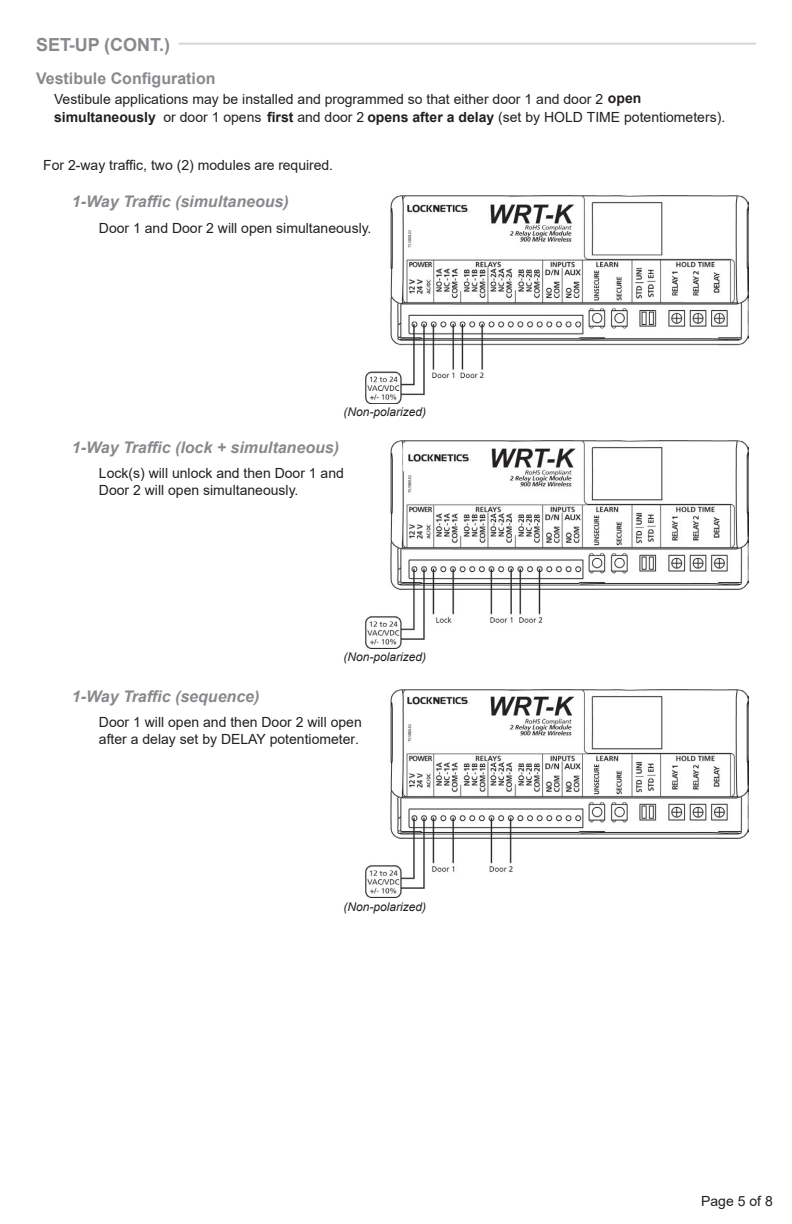
<style>
.page{position:relative;width:792px;height:1224px;background:#fff}
.page>*{position:absolute;margin:0;border:0;box-sizing:border-box;transform-origin:0 0}
.t1{font:700 18px "Arial";color:#87898c}
.t2{font:italic 700 16px "Arial";color:#87898c}
.t3{font:700 16px "Arial";color:#87898c}
.t4{font:14px/16.8px "Arial";color:#231f20}
.t5{font:italic 12px "Arial";color:#231f20}
.s1{font-weight:700}
</style>
<div class="page">
<img style="left:366px;top:196px;width:383px;height:208px">
<img style="left:366px;top:441px;width:382px;height:207px">
<img style="left:366px;top:690px;width:383px;height:208px">
<hr style="left:179px;top:43px;width:577px;height:2px;background:#aaabaf">
<p class="t1" style="left:36px;top:32px;width:136px">SET-UP (CONT.)</p>
<p class="t3" style="left:36px;top:67px;width:181px">Vestibule Configuration</p>
<p class="t4" style="left:54px;top:90px;width:673px;line-height:18px">Vestibule applications may be installed and programmed so that either door 1 and door 2 <span class="s1">open simultaneously</span> or door 1 opens <span class="s1">first</span> and door 2 <span class="s1">opens after a delay</span> (set by HOLD TIME potentiometers).</p>
<p class="t4" style="left:43px;top:157px;width:291px">For 2-way traffic, two (2) modules are required.</p>
<p class="t2" style="left:72px;top:191px;width:218px">1-Way Traffic (simultaneous)</p>
<p class="t4" style="left:99px;top:220px;width:274px">Door 1 and Door 2 will open simultaneously.</p>
<p class="t5" style="left:343px;top:404px;width:84px">(Non-polarized)</p>
<p class="t2" style="left:72px;top:436px;width:269px">1-Way Traffic (lock + simultaneous)</p>
<p class="t4" style="left:99px;top:465px;width:247px">Lock(s) will unlock and then Door 1 and<br>Door 2 will open simultaneously.</p>
<p class="t5" style="left:343px;top:649px;width:84px">(Non-polarized)</p>
<p class="t2" style="left:72px;top:685px;width:189px">1-Way Traffic (sequence)</p>
<p class="t4" style="left:99px;top:714px;width:265px">Door 1 will open and then Door 2 will open after a delay set by DELAY potentiometer.</p>
<p class="t5" style="left:343px;top:899px;width:84px">(Non-polarized)</p>
<p class="t4" style="left:701px;top:1192px;width:73px">Page 5 of 8</p>
</div>
